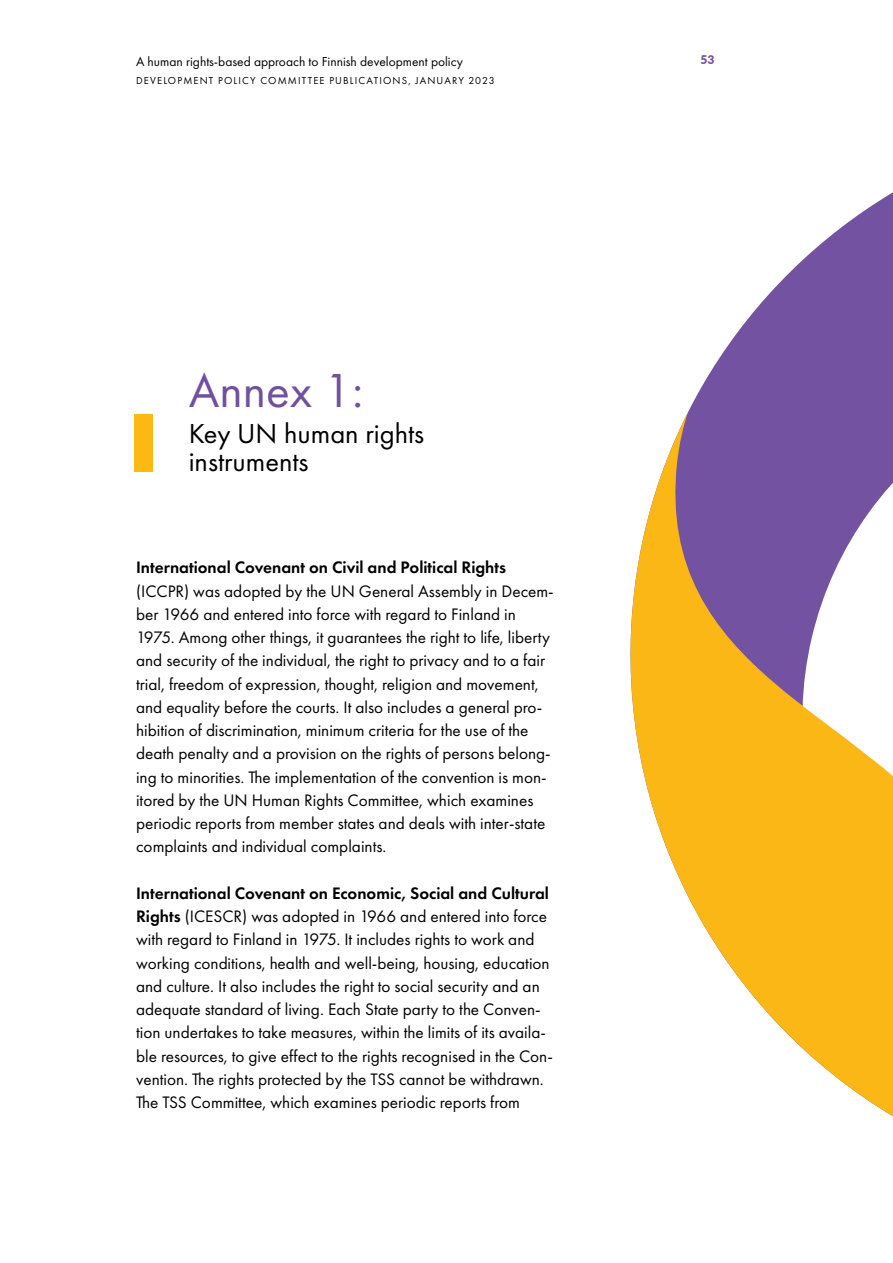
<style>
.page{position:relative;width:893px;height:1263px;background:#fff}
.page>*{position:absolute;margin:0;border:0;box-sizing:border-box;transform-origin:0 0}
.t1{font:49.5px "Futura PT";color:#71509f}
.t2{font:28.5px/28.5px "Futura PT";color:#000}
.Leipis_EKA_KPL{font:17.25px/23.2px "Futura PT";color:#000}
.t3{font:13.5px "Futura PT";color:#000}
.t4{font:900 12px "Lato";color:#71509f}
.t5{font:10.5px "Futura PT";letter-spacing:.11em;color:#000}
.s1{font-weight:600}
</style>
<div class="page">
<div style="left:134px;top:414px;width:18px;height:57px;background:#fdb913"></div>
<svg style="left:772px;top:192px;width:121px;height:164px;fill:#7352a2"></svg>
<svg style="left:833px;top:222px;width:4px;height:4px"></svg>
<svg style="left:781px;top:250px;width:23px;height:22px"></svg>
<svg style="left:721px;top:291px;width:51px;height:65px"></svg>
<svg style="left:630px;top:356px;width:263px;height:760px"></svg>
<p class="t3" style="left:136px;top:53px;width:328px">A human rights-based approach to Finnish development policy</p>
<p class="t4" style="left:700px;top:51px;width:15px">53</p>
<p class="t5" style="left:136px;top:74px;width:360px">DEVELOPMENT POLICY COMMITTEE PUBLICATIONS, JANUARY 2023</p>
<h2 class="t1" style="left:189px;top:361px;width:176px">Annex 1:</h2>
<h2 class="t2" style="left:189px;top:419px;width:237px">Key UN human rights instruments</h2>
<p class="Leipis_EKA_KPL" style="left:136px;top:556px;width:419px"><span class="s1">International Covenant on Civil and Political Rights </span>(ICCPR) was adopted by the UN General Assembly in Decem&shy;ber 1966 and entered into force with regard to Finland in 1975. Among other things, it guarantees the right to life, liberty and security of the individual, the right to privacy and to a fair trial, freedom of expression, thought, religion and movement, and equality before the courts. It also includes a general pro&shy;hibition of discrimination, minimum criteria for the use of the death penalty and a provision on the rights of persons belong&shy;ing to minorities. The implementation of the convention is mon&shy;itored by the UN Human Rights Committee, which examines periodic reports from member states and deals with inter-state complaints and individual complaints.</p>
<p class="Leipis_EKA_KPL" style="left:136px;top:881px;width:418px"><span class="s1">International Covenant on Economic, Social and Cultural Rights</span> (ICESCR) was adopted in 1966 and entered into force with regard to Finland in 1975. It includes rights to work and working conditions, health and well-being, housing, education and culture. It also includes the right to social security and an adequate standard of living. Each State party to the Conven&shy;tion undertakes to take measures, within the limits of its availa&shy;ble resources, to give effect to the rights recognised in the Con&shy;vention. The rights protected by the TSS cannot be withdrawn.<br>The TSS Committee, which examines periodic reports from</p>
</div>
